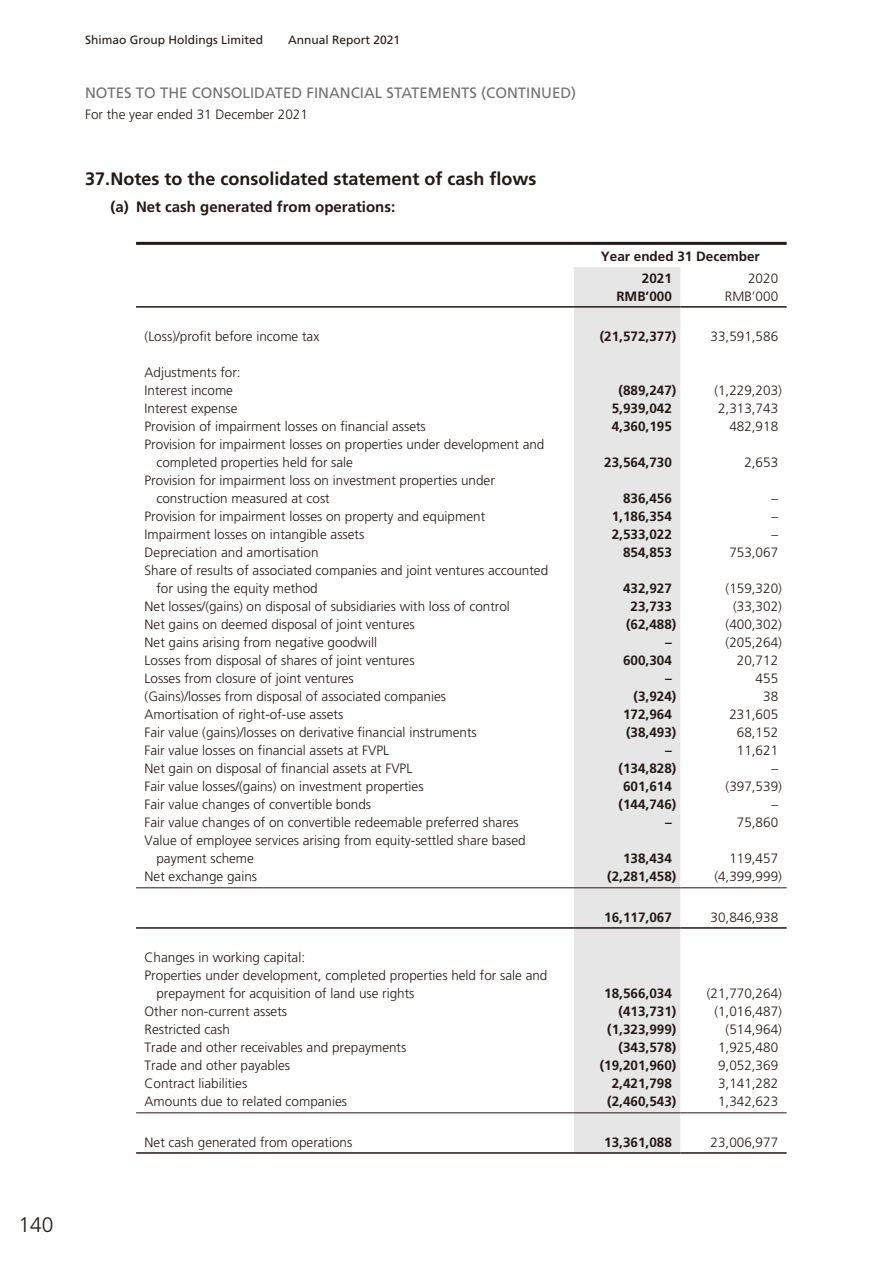
<style>
.page{position:relative;width:893px;height:1263px;background:#fff}
.page>*{position:absolute;margin:0;border:0;box-sizing:border-box;transform-origin:0 0}
.t1{font:300 21px "Frutiger LT Std";color:#231916}
.t2{font:700 18px "Frutiger LT Std";color:#231916}
.t3{font:15px "Frutiger LT Std";color:#717171}
.t4{font:700 15px "Frutiger LT Std";color:#231916}
.t5{font:300 13.5px/18px "Frutiger LT Std";color:#231916}
.t6{font:700 13.5px/22.2px "Frutiger LT Std";color:#231916}
.t7{font:12px "Frutiger LT Std";color:#231916}
</style>
<div class="page">
<div style="left:574px;top:267px;width:106px;height:39px;background:#e6e6e7"></div>
<div style="left:574px;top:308px;width:106px;height:844px;background:#e6e6e7"></div>
<hr style="left:136px;top:242px;width:438px;height:3px;background:#231916">
<hr style="left:574px;top:242px;width:213px;height:3px;background:#231916">
<hr style="left:136px;top:306px;width:438px;height:2px;background:#231916">
<hr style="left:574px;top:306px;width:106px;height:2px;background:#231916">
<hr style="left:680px;top:306px;width:107px;height:2px;background:#231916">
<hr style="left:136px;top:887px;width:438px;height:1px;background:#231916">
<hr style="left:574px;top:887px;width:106px;height:1px;background:#231916">
<hr style="left:680px;top:887px;width:107px;height:1px;background:#231916">
<hr style="left:136px;top:927px;width:438px;height:2px;background:#231916">
<hr style="left:574px;top:927px;width:106px;height:2px;background:#231916">
<hr style="left:680px;top:927px;width:107px;height:2px;background:#231916">
<hr style="left:136px;top:1112px;width:438px;height:1px;background:#231916">
<hr style="left:574px;top:1112px;width:106px;height:1px;background:#231916">
<hr style="left:680px;top:1112px;width:107px;height:1px;background:#231916">
<hr style="left:136px;top:1152px;width:438px;height:2px;background:#231916">
<hr style="left:574px;top:1152px;width:106px;height:2px;background:#231916">
<hr style="left:680px;top:1152px;width:107px;height:2px;background:#231916">
<h1 class="t1" style="left:19px;top:1215px;width:37px">140</h1>
<p class="t7" style="left:85px;top:34px;width:180px">Shimao Group Holdings Limited</p>
<p class="t7" style="left:288px;top:34px;width:114px">Annual Report 2021</p>
<p class="t3" style="left:85px;top:85px;width:493px">NOTES TO THE CONSOLIDATED FINANCIAL STATEMENTS (CONTINUED)</p>
<p class="t5" style="left:85px;top:106px;width:224px">For the year ended 31 December 2021</p>
<h2 class="t2" style="left:85px;top:170px;width:453px">37. Notes to the consolidated statement of cash flows</h2>
<p class="t4" style="left:111px;top:199px;width:286px">(a) Net cash generated from operations:</p>
<p class="t6" style="left:642px;top:245px;width:120px;text-indent:-41px">Year ended 31 December<br>2021</p>
<p class="t5" style="left:748px;top:270px;width:32px">2020</p>
<p class="t6" style="left:616px;top:286px;width:57px">RMB’000</p>
<p class="t5" style="left:725px;top:288px;width:55px">RMB’000</p>
<p class="t5" style="left:145px;top:328px;width:176px">(Loss)/profit before income tax</p>
<p class="t6" style="left:600px;top:326px;width:78px">(21,572,377)</p>
<p class="t5" style="left:711px;top:328px;width:69px">33,591,586</p>
<p class="t5" style="left:145px;top:364px;width:98px">Adjustments for:<br>Interest income</p>
<p class="t6" style="left:619px;top:380px;width:59px">(889,247)</p>
<p class="t5" style="left:714px;top:382px;width:69px">(1,229,203)</p>
<p class="t5" style="left:145px;top:400px;width:95px">Interest expense</p>
<p class="t6" style="left:612px;top:398px;width:62px">5,939,042</p>
<p class="t5" style="left:718px;top:400px;width:62px">2,313,743</p>
<p class="t5" style="left:145px;top:418px;width:283px">Provision of impairment losses on financial assets</p>
<p class="t6" style="left:612px;top:416px;width:62px">4,360,195</p>
<p class="t5" style="left:729px;top:418px;width:50px">482,918</p>
<p class="t5" style="left:156px;top:436px;width:389px;text-indent:-12px">Provision for impairment losses on properties under development and completed properties held for sale</p>
<p class="t6" style="left:604px;top:452px;width:69px">23,564,730</p>
<p class="t5" style="left:744px;top:454px;width:35px">2,653</p>
<p class="t5" style="left:156px;top:472px;width:340px;text-indent:-12px">Provision for impairment loss on investment properties under construction measured at cost</p>
<p class="t6" style="left:623px;top:488px;width:50px">836,456</p>
<p class="t5" style="left:771px;top:490px;width:8px">–</p>
<p class="t5" style="left:145px;top:508px;width:342px">Provision for impairment losses on property and equipment</p>
<p class="t6" style="left:612px;top:506px;width:62px">1,186,354</p>
<p class="t5" style="left:771px;top:508px;width:8px">–</p>
<p class="t5" style="left:145px;top:526px;width:221px">Impairment losses on intangible assets</p>
<p class="t6" style="left:612px;top:524px;width:62px">2,533,022</p>
<p class="t5" style="left:771px;top:526px;width:8px">–</p>
<p class="t5" style="left:145px;top:544px;width:176px">Depreciation and amortisation</p>
<p class="t6" style="left:623px;top:542px;width:50px">854,853</p>
<p class="t5" style="left:729px;top:544px;width:50px">753,067</p>
<p class="t5" style="left:156px;top:562px;width:393px;text-indent:-12px">Share of results of associated companies and joint ventures accounted for using the equity method</p>
<p class="t6" style="left:623px;top:578px;width:50px">432,927</p>
<p class="t5" style="left:726px;top:580px;width:58px">(159,320)</p>
<p class="t5" style="left:145px;top:598px;width:367px">Net losses/(gains) on disposal of subsidiaries with loss of control</p>
<p class="t6" style="left:631px;top:596px;width:43px">23,733</p>
<p class="t5" style="left:733px;top:598px;width:50px">(33,302)</p>
<p class="t5" style="left:145px;top:616px;width:272px">Net gains on deemed disposal of joint ventures</p>
<p class="t6" style="left:626px;top:614px;width:52px">(62,488)</p>
<p class="t5" style="left:726px;top:616px;width:58px">(400,302)</p>
<p class="t5" style="left:145px;top:634px;width:234px">Net gains arising from negative goodwill</p>
<p class="t6" style="left:665px;top:632px;width:8px">–</p>
<p class="t5" style="left:726px;top:634px;width:58px">(205,264)</p>
<p class="t5" style="left:145px;top:652px;width:272px">Losses from disposal of shares of joint ventures</p>
<p class="t6" style="left:623px;top:650px;width:50px">600,304</p>
<p class="t5" style="left:737px;top:652px;width:43px">20,712</p>
<p class="t5" style="left:145px;top:670px;width:211px">Losses from closure of joint ventures</p>
<p class="t6" style="left:665px;top:668px;width:8px">–</p>
<p class="t5" style="left:756px;top:670px;width:24px">455</p>
<p class="t5" style="left:145px;top:688px;width:303px">(Gains)/losses from disposal of associated companies</p>
<p class="t6" style="left:634px;top:686px;width:44px">(3,924)</p>
<p class="t5" style="left:763px;top:688px;width:17px">38</p>
<p class="t5" style="left:145px;top:706px;width:200px">Amortisation of right-of-use assets</p>
<p class="t6" style="left:623px;top:704px;width:50px">172,964</p>
<p class="t5" style="left:729px;top:706px;width:50px">231,605</p>
<p class="t5" style="left:145px;top:724px;width:334px">Fair value (gains)/losses on derivative financial instruments</p>
<p class="t6" style="left:626px;top:722px;width:52px">(38,493)</p>
<p class="t5" style="left:737px;top:724px;width:43px">68,152</p>
<p class="t5" style="left:145px;top:742px;width:246px">Fair value losses on financial assets at FVPL</p>
<p class="t6" style="left:665px;top:740px;width:8px">–</p>
<p class="t5" style="left:737px;top:742px;width:43px">11,621</p>
<p class="t5" style="left:145px;top:760px;width:269px">Net gain on disposal of financial assets at FVPL</p>
<p class="t6" style="left:619px;top:758px;width:59px">(134,828)</p>
<p class="t5" style="left:771px;top:760px;width:8px">–</p>
<p class="t5" style="left:145px;top:778px;width:281px">Fair value losses/(gains) on investment properties</p>
<p class="t6" style="left:623px;top:776px;width:50px">601,614</p>
<p class="t5" style="left:726px;top:778px;width:58px">(397,539)</p>
<p class="t5" style="left:145px;top:796px;width:228px">Fair value changes of convertible bonds</p>
<p class="t6" style="left:619px;top:794px;width:59px">(144,746)</p>
<p class="t5" style="left:771px;top:796px;width:8px">–</p>
<p class="t5" style="left:145px;top:814px;width:376px">Fair value changes of on convertible redeemable preferred shares</p>
<p class="t6" style="left:665px;top:812px;width:8px">–</p>
<p class="t5" style="left:737px;top:814px;width:43px">75,860</p>
<p class="t5" style="left:156px;top:832px;width:371px;text-indent:-12px">Value of employee services arising from equity-settled share based payment scheme</p>
<p class="t6" style="left:623px;top:848px;width:50px">138,434</p>
<p class="t5" style="left:729px;top:850px;width:50px">119,457</p>
<p class="t5" style="left:145px;top:868px;width:114px">Net exchange gains</p>
<p class="t6" style="left:607px;top:866px;width:71px">(2,281,458)</p>
<p class="t5" style="left:714px;top:868px;width:69px">(4,399,999)</p>
<p class="t6" style="left:604px;top:907px;width:69px">16,117,067</p>
<p class="t5" style="left:711px;top:909px;width:69px">30,846,938</p>
<p class="t5" style="left:145px;top:949px;width:162px">Changes in working capital:</p>
<p class="t5" style="left:145px;top:967px;width:404px">Properties under development, completed properties held for sale and</p>
<p class="t5" style="left:156px;top:985px;width:260px">prepayment for acquisition of land use rights</p>
<p class="t6" style="left:604px;top:983px;width:69px">18,566,034</p>
<p class="t5" style="left:707px;top:985px;width:77px">(21,770,264)</p>
<p class="t5" style="left:145px;top:1003px;width:144px">Other non-current assets</p>
<p class="t6" style="left:619px;top:1001px;width:59px">(413,731)</p>
<p class="t5" style="left:714px;top:1003px;width:69px">(1,016,487)</p>
<p class="t5" style="left:145px;top:1021px;width:87px">Restricted cash</p>
<p class="t6" style="left:607px;top:1019px;width:71px">(1,323,999)</p>
<p class="t5" style="left:726px;top:1021px;width:58px">(514,964)</p>
<p class="t5" style="left:145px;top:1039px;width:263px">Trade and other receivables and prepayments</p>
<p class="t6" style="left:619px;top:1037px;width:59px">(343,578)</p>
<p class="t5" style="left:718px;top:1039px;width:62px">1,925,480</p>
<p class="t5" style="left:145px;top:1057px;width:147px">Trade and other payables</p>
<p class="t6" style="left:600px;top:1055px;width:78px">(19,201,960)</p>
<p class="t5" style="left:718px;top:1057px;width:62px">9,052,369</p>
<p class="t5" style="left:145px;top:1075px;width:104px">Contract liabilities</p>
<p class="t6" style="left:612px;top:1073px;width:62px">2,421,798</p>
<p class="t5" style="left:718px;top:1075px;width:62px">3,141,282</p>
<p class="t5" style="left:145px;top:1093px;width:204px">Amounts due to related companies</p>
<p class="t6" style="left:607px;top:1091px;width:71px">(2,460,543)</p>
<p class="t5" style="left:718px;top:1093px;width:62px">1,342,623</p>
<p class="t5" style="left:145px;top:1134px;width:209px">Net cash generated from operations</p>
<p class="t6" style="left:604px;top:1132px;width:69px">13,361,088</p>
<p class="t5" style="left:711px;top:1134px;width:69px">23,006,977</p>
</div>
